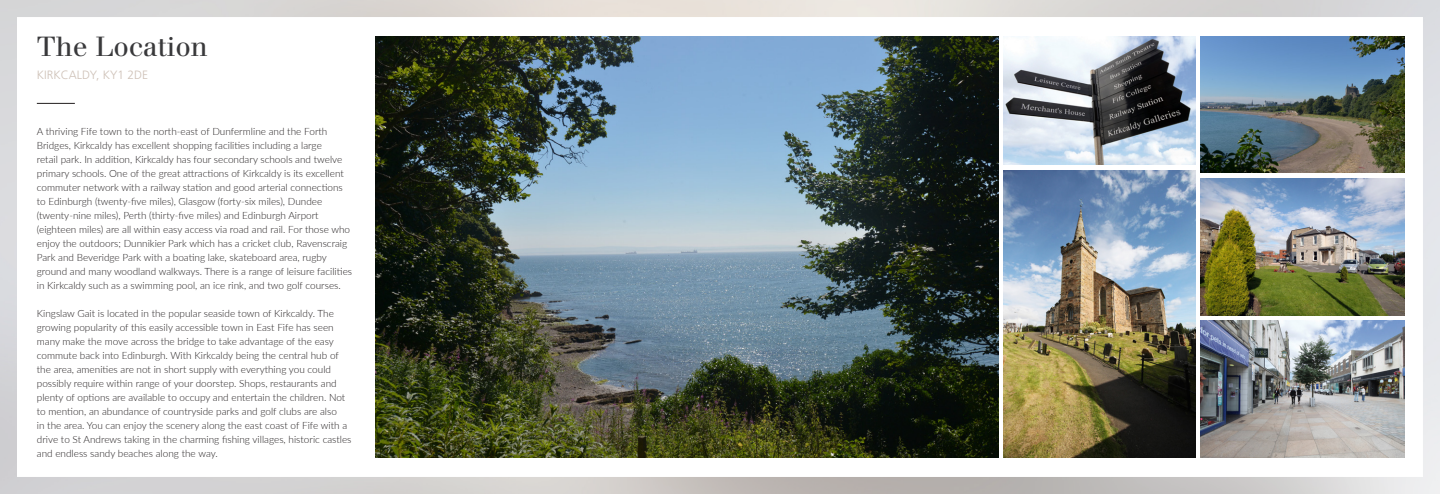
<style>
.page{position:relative;width:1440px;height:494px;background:#fff}
.page>*{position:absolute;margin:0;border:0;box-sizing:border-box;transform-origin:0 0}
.t1{font:27px "Justus";color:#39393b}
.t2{font:300 12px "Frutiger";color:#cec1b7}
.t3{font:300 10px/14px "Lato";color:#231f20}
</style>
<div class="page">
<img style="left:0;top:0;width:1440px;height:493px">
<hr style="left:37px;top:103px;width:38px;height:1px;background:#231f20">
<img style="left:1004px;top:37px;width:191px;height:127px">
<img style="left:1004px;top:170px;width:191px;height:286px">
<img style="left:1201px;top:320px;width:204px;height:136px">
<img style="left:1201px;top:37px;width:204px;height:136px">
<img style="left:1201px;top:179px;width:204px;height:136px">
<img style="left:376px;top:37px;width:622px;height:419px">
<h1 class="t1" style="left:37px;top:30px;width:173px">The Location</h1>
<p class="t2" style="left:37px;top:68px;width:113px">KIRKCALDY, KY1 2DE</p>
<p class="t3" style="left:37px;top:123px;width:317px">A thriving Fife town to the north-east of Dunfermline and the Forth Bridges, Kirkcaldy has excellent shopping facilities including a large<br>retail park. In addition, Kirkcaldy has four secondary schools and twelve primary schools. One of the great attractions of Kirkcaldy is its excellent commuter network with a railway station and good arterial connections to Edinburgh (twenty-five miles), Glasgow (forty-six miles), Dundee (twenty-nine miles), Perth (thirty-five miles) and Edinburgh Airport (eighteen miles) are all within easy access via road and rail. For those who enjoy the outdoors; Dunnikier Park which has a cricket club, Ravenscraig Park and Beveridge Park with a boating lake, skateboard area, rugby ground and many woodland walkways. There is a range of leisure facilities in Kirkcaldy such as a swimming pool, an ice rink, and two golf courses.</p>
<p class="t3" style="left:37px;top:305px;width:316px">Kingslaw Gait is located in the popular seaside town of Kirkcaldy. The growing popularity of this easily accessible town in East Fife has seen many make the move across the bridge to take advantage of the easy commute back into Edinburgh. With Kirkcaldy being the central hub of the area, amenities are not in short supply with everything you could possibly require within range of your doorstep. Shops, restaurants and plenty of options are available to occupy and entertain the children. Not to mention, an abundance of countryside parks and golf clubs are also<br>in the area. You can enjoy the scenery along the east coast of Fife with a drive to St Andrews taking in the charming fishing villages, historic castles and endless sandy beaches along the way.</p>
</div>
